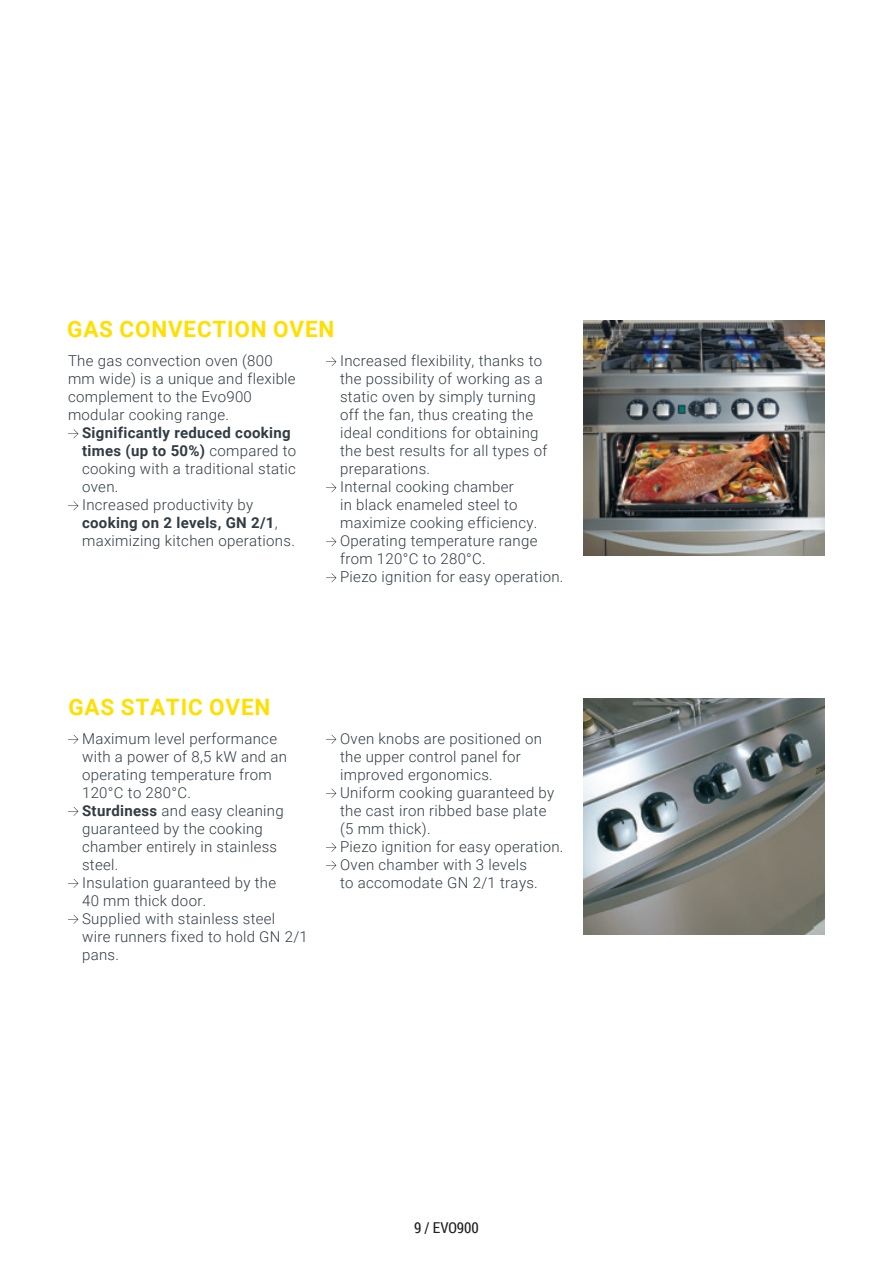
<style>
.page{position:relative;width:893px;height:1263px;background:#fff}
.page>*{position:absolute;margin:0;border:0;box-sizing:border-box;transform-origin:0 0}
.TITOLI_PARAGRAFI_GIA{font:700 22.5px "Roboto";letter-spacing:.035em;color:#ffdf01}
.testo_light_10pt{font:300 15px/18px "Roboto";letter-spacing:.02em;color:#313c44}
.t1{font:15px "Roboto Condensed";color:#231f20}
.s1{font-weight:700}
</style>
<div class="page">
<img style="left:584px;top:321px;width:241px;height:235px">
<img style="left:584px;top:699px;width:241px;height:235px">
<svg style="left:68px;top:429px;width:10px;height:9px"></svg>
<svg style="left:68px;top:501px;width:10px;height:9px"></svg>
<svg style="left:68px;top:735px;width:10px;height:9px"></svg>
<svg style="left:68px;top:807px;width:10px;height:9px"></svg>
<svg style="left:68px;top:879px;width:10px;height:9px"></svg>
<svg style="left:68px;top:915px;width:10px;height:9px"></svg>
<svg style="left:326px;top:357px;width:10px;height:9px"></svg>
<svg style="left:326px;top:483px;width:10px;height:9px"></svg>
<svg style="left:326px;top:537px;width:10px;height:9px"></svg>
<svg style="left:326px;top:573px;width:10px;height:9px"></svg>
<svg style="left:326px;top:735px;width:10px;height:9px"></svg>
<svg style="left:326px;top:789px;width:10px;height:9px"></svg>
<svg style="left:326px;top:843px;width:10px;height:9px"></svg>
<svg style="left:326px;top:861px;width:10px;height:9px"></svg>
<p class="TITOLI_PARAGRAFI_GIA" style="left:67px;top:313px;width:269px">GAS CONVECTION OVEN</p>
<p class="testo_light_10pt" style="left:68px;top:351px;width:229px">The gas convection oven (800 mm wide) is a unique and flexible complement to the Evo900 modular cooking range.</p>
<p class="testo_light_10pt" style="left:82px;top:423px;width:216px"><span class="s1">Significantly reduced cooking times (up to 50%)</span> compared to cooking with a traditional static oven.</p>
<p class="testo_light_10pt" style="left:82px;top:495px;width:214px">Increased productivity by <span class="s1">cooking on 2 levels, GN 2/1</span>, maximizing kitchen operations.</p>
<p class="testo_light_10pt" style="left:340px;top:351px;width:209px">Increased flexibility, thanks to the possibility of working as a static oven by simply turning off the fan, thus creating the ideal conditions for obtaining the best results for all types of preparations.</p>
<p class="testo_light_10pt" style="left:340px;top:477px;width:199px">Internal cooking chamber<br>in black enameled steel to maximize cooking efficiency.</p>
<p class="testo_light_10pt" style="left:340px;top:531px;width:199px">Operating temperature range from 120°C to 280°C.</p>
<p class="testo_light_10pt" style="left:340px;top:567px;width:225px">Piezo ignition for easy operation.</p>
<p class="TITOLI_PARAGRAFI_GIA" style="left:68px;top:691px;width:203px">GAS STATIC OVEN</p>
<p class="testo_light_10pt" style="left:82px;top:729px;width:207px">Maximum level performance with a power of 8,5 kW and an operating temperature from<br>120°C to 280°C.</p>
<p class="testo_light_10pt" style="left:82px;top:801px;width:203px"><span class="s1">Sturdiness</span> and easy cleaning guaranteed by the cooking chamber entirely in stainless steel.</p>
<p class="testo_light_10pt" style="left:82px;top:873px;width:196px">Insulation guaranteed by the<br>40 mm thick door.</p>
<p class="testo_light_10pt" style="left:82px;top:909px;width:227px">Supplied with stainless steel<br>wire runners fixed to hold GN 2/1 pans.</p>
<p class="testo_light_10pt" style="left:340px;top:729px;width:203px">Oven knobs are positioned on the upper control panel for improved ergonomics.</p>
<p class="testo_light_10pt" style="left:340px;top:783px;width:216px">Uniform cooking guaranteed by the cast iron ribbed base plate (5 mm thick).</p>
<p class="testo_light_10pt" style="left:340px;top:837px;width:225px">Piezo ignition for easy operation.</p>
<p class="testo_light_10pt" style="left:340px;top:855px;width:199px">Oven chamber with 3 levels to accomodate GN 2/1 trays.</p>
<p class="t1" style="left:414px;top:1217px;width:66px">9 / EVO900</p>
</div>
